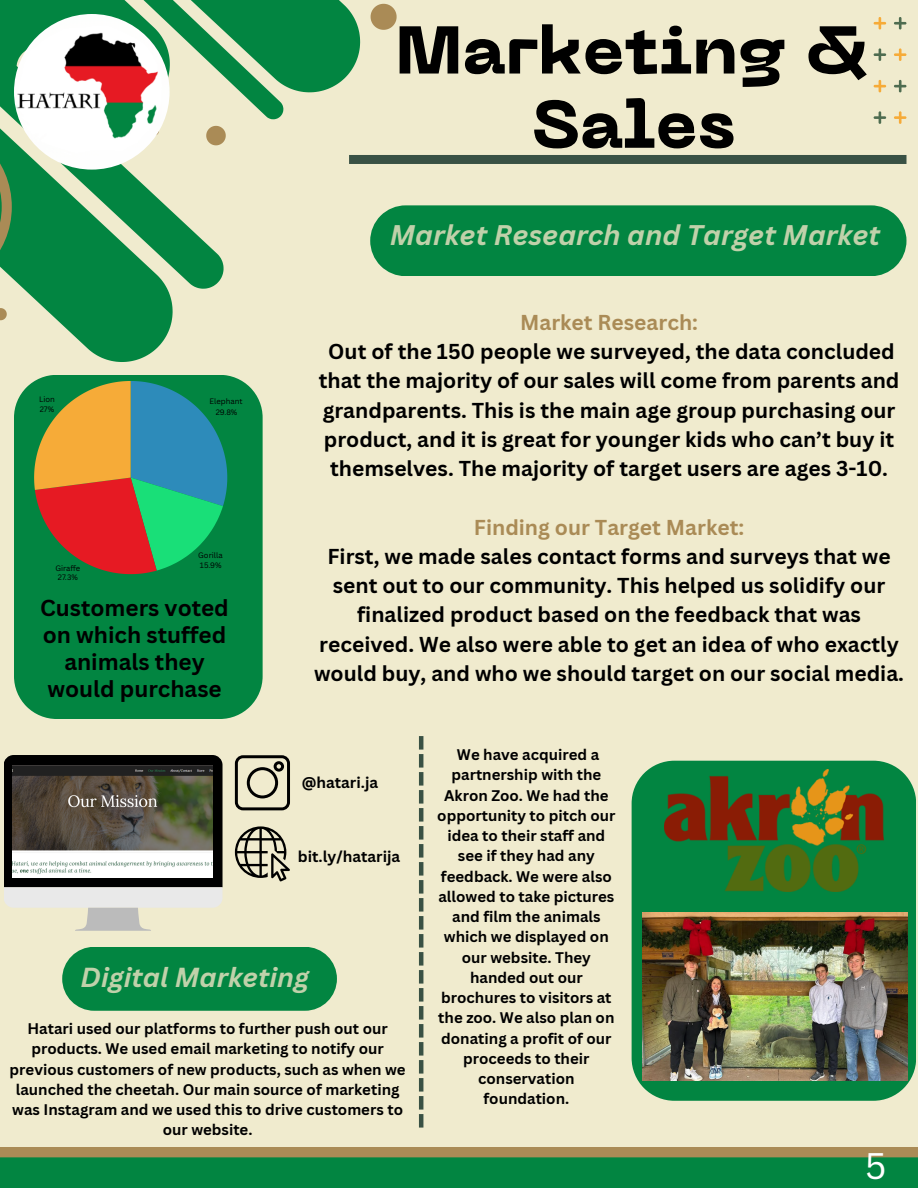
<style>
.page{position:relative;width:918px;height:1188px;background:#f0ebce}
.page>*{position:absolute;margin:0;border:0;box-sizing:border-box;transform-origin:0 0}
.t1{font:800 66.9px/74.2px "PP Neue Machina";color:#000;text-align:center}
.t2{font:36px "Canva Sans";color:#fff}
.t3{font:italic 700 27.6px "Canva Sans";color:#c0d1aa}
.t4{font:italic 700 26.85px "Canva Sans";color:#c0d1aa}
.t5{font:700 22.5px/27px "Canva Sans";color:#000;text-align:center}
.t6{font:700 21px/29.2px "Canva Sans";color:#000;text-align:center}
.t7{font:700 15.3px "Canva Sans";color:#000}
.t8{font:700 15px/20.2px "Canva Sans";color:#000;text-align:center}
.t9{font:7.65px/9.8px "Canva Sans";color:#000;text-align:center}
.s1{color:#aa8b56}
</style>
<div class="page">
<div style="left:349px;top:155px;width:557px;height:9px;background:#395144"></div>
<svg style="left:0;top:0;width:360px;height:289px"></svg>
<svg style="left:0;top:59px;width:173px;height:303px;fill:#028541"></svg>
<svg style="left:0;top:121px;width:12px;height:172px"></svg>
<svg style="left:371px;top:4px;width:26px;height:26px"></svg>
<svg style="left:0;top:308px;width:7px;height:12px"></svg>
<svg style="left:206px;top:126px;width:20px;height:19px"></svg>
<svg style="left:874px;top:111px;width:12px;height:13px"></svg>
<svg style="left:874px;top:80px;width:12px;height:12px"></svg>
<svg style="left:874px;top:48px;width:12px;height:13px"></svg>
<svg style="left:874px;top:17px;width:12px;height:13px"></svg>
<svg style="left:894px;top:111px;width:12px;height:13px"></svg>
<svg style="left:894px;top:80px;width:12px;height:12px"></svg>
<svg style="left:894px;top:48px;width:12px;height:13px"></svg>
<svg style="left:894px;top:17px;width:12px;height:13px"></svg>
<svg style="left:0;top:1147px;width:918px;height:41px"></svg>
<div style="left:62px;top:947px;width:275px;height:64px;background:#028541;border-radius:32px"></div>
<svg style="left:632px;top:761px;width:284px;height:340px;fill:#028541"></svg>
<img style="left:664px;top:769px;width:219px;height:123px">
<img style="left:643px;top:913px;width:265px;height:167px">
<div style="left:370px;top:205px;width:536px;height:71px;background:#028541"></div>
<img style="left:14px;top:14px;width:156px;height:156px;border-radius:50%">
<div style="left:14px;top:375px;width:249px;height:344px;background:#028541"></div>
<svg style="left:34px;top:381px;width:193px;height:193px"></svg>
<svg style="left:419px;top:736px;width:4px;height:392px"></svg>
<svg style="left:4px;top:755px;width:218px;height:176px"></svg>
<img style="left:13px;top:765px;width:200px;height:113px">
<svg style="left:235px;top:755px;width:55px;height:55px"></svg>
<svg style="left:235px;top:826px;width:55px;height:56px"></svg>
<p class="t1" style="left:396px;top:20px;width:477px">Marketing &amp;<br>Sales</p>
<p class="t9" style="left:39px;top:394px;width:17px;text-align:left">Lion<br>27%</p>
<p class="t9" style="left:55px;top:563px;width:26px">Giraffe<br>27.3%</p>
<p class="t9" style="left:210px;top:396px;width:34px;line-height:11.2px">Elephant<br>29.8%</p>
<p class="t9" style="left:198px;top:550px;width:26px;text-align:left">Gorilla<br>15.9%</p>
<p class="t5" style="left:40px;top:594px;width:190px">Customers voted on which stuffed animals they would purchase</p>
<h2 class="t3" style="left:390px;top:216px;width:492px">Market Research and Target Market</h2>
<p class="t6" style="left:319px;top:307px;width:582px"><span class="s1">Market Research:<br></span>Out of the 150 people we surveyed, the data concluded that the majority of our sales will come from parents and grandparents. This is the main age group purchasing our product, and it is great for younger kids who can’t buy it themselves. The majority of target users are ages 3-10.</p>
<p class="t6" style="left:314px;top:512px;width:591px"><span class="s1">Finding our Target Market:<br></span>First, we made sales contact forms and surveys that we sent out to our community. This helped us solidify our finalized product based on the feedback that was received. We also were able to get an idea of who exactly would buy, and who we should target on our social media.</p>
<p class="t7" style="left:302px;top:771px;width:78px">@hatari.ja</p>
<h2 class="t7" style="left:298px;top:846px;width:104px">bit.ly/hatarija</h2>
<p class="t4" style="left:81px;top:958px;width:230px">Digital Marketing</p>
<p class="t8" style="left:10px;top:1018px;width:398px">Hatari used our platforms to further push out our products. We used email marketing to notify our previous customers of new products, such as when we launched the cheetah. Our main source of marketing was Instagram and we used this to drive customers to our website.</p>
<h3 class="t8" style="left:437px;top:744px;width:180px">We have acquired a partnership with the<br>Akron Zoo. We had the opportunity to pitch our idea to their staff and see if they had any feedback. We were also allowed to take pictures and film the animals which we displayed on our website. They handed out our brochures to visitors at the zoo. We also plan on donating a profit of our proceeds to their conservation foundation.</h3>
<p class="t2" style="left:865px;top:1141px;width:23px">5</p>
</div>
